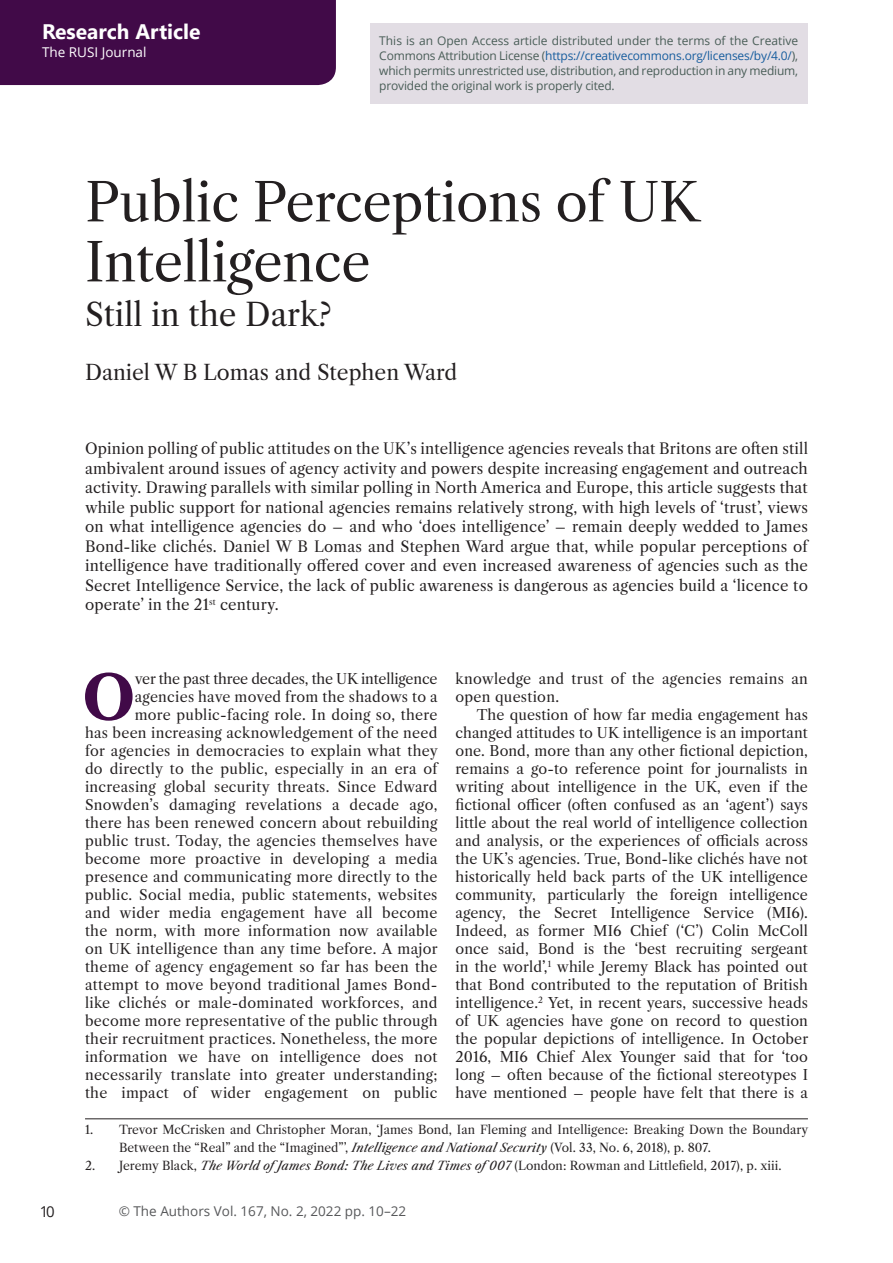
<style>
.page{position:relative;width:893px;height:1263px;background:#fff}
.page>*{position:absolute;margin:0;border:0;box-sizing:border-box;transform-origin:0 0}
.t1{font:700 61.05px "Libre Caslon Text";color:#410a48}
.t2{font:52.5px/60px "Libre Caslon Text";letter-spacing:-.01em;color:#231f20}
.t3{font:31.5px "Libre Caslon Text";color:#231f20}
.t4{font:21px "Libre Caslon Text";color:#231f20}
.t5{font:700 21px "Segoe UI";color:#fff}
.t6{font:15px/19.5px "Libre Caslon Text";letter-spacing:.01em;color:#231f20;text-align:justify}
.t7{font:15px "Open Sans";color:#231f20}
.t8{font:14.25px/18px "Libre Caslon Text";letter-spacing:.02em;color:#231f20;text-align:right}
.t9{font:13.5px "Open Sans";color:#57585a}
.t10{font:13.5px "Open Sans";color:#fff}
.t11{font:12px/18px "Libre Caslon Text";letter-spacing:.005em;color:#231f20}
.t12{font:12px/15px "Open Sans";letter-spacing:-.015em;color:#495d57;text-align:justify}
.s1{color:#175d9e}
.s2{font-style:italic}
</style>
<div class="page">
<div style="left:0;top:0;width:336px;height:85px;background:#410a48"></div>
<div style="left:371px;top:23px;width:437px;height:81px;background:#e2dde4"></div>
<hr style="left:85px;top:1118px;width:723px;height:1px;background:#231f20">
<h3 class="t5" style="left:42px;top:11px;width:160px">Research Article</h3>
<p class="t10" style="left:42px;top:43px;width:106px">The RUSI Journal</p>
<p class="t12" style="left:379px;top:33px;width:420px">This is an Open Access article distributed under the terms of the Creative Commons Attribution License (<span class="s1">https://creativecommons.org/licenses/by/4.0/</span>), which permits unrestricted use, distribution, and reproduction in any medium, provided the original work is properly cited.</p>
<h2 class="t2" style="left:85px;top:173px;width:616px">Public Perceptions of UK<br>Intelligence</h2>
<h3 class="t3" style="left:85px;top:295px;width:248px">Still in the Dark?</h3>
<h3 class="t4" style="left:85px;top:359px;width:374px">Daniel W B Lomas and Stephen Ward</h3>
<p class="t6" style="left:85px;top:439px;width:724px">Opinion polling of public attitudes on the UK’s intelligence agencies reveals that Britons are often still ambivalent around issues of agency activity and powers despite increasing engagement and outreach activity. Drawing parallels with similar polling in North America and Europe, this article suggests that while public support for national agencies remains relatively strong, with high levels of ‘trust’, views on what intelligence agencies do – and who ‘does intelligence’ – remain deeply wedded to James Bond-like clichés. Daniel W B Lomas and Stephen Ward argue that, while popular perceptions of intelligence have traditionally offered cover and even increased awareness of agencies such as the Secret Intelligence Service, the lack of public awareness is dangerous as agencies build a ‘licence to operate’ in the 21<sup>st</sup> century.</p>
<p class="t7" style="left:40px;top:1201px;width:17px">10</p>
<p class="t8" style="left:85px;top:670px;width:354px">ver the past three decades, the UK intelligence agencies have moved from the shadows to a<br>more public-facing role. In doing so, there<br>has been increasing acknowledgement of the need for agencies in democracies to explain what they do directly to the public, especially in an era of increasing global security threats. Since Edward Snowden’s damaging revelations a decade ago, there has been renewed concern about rebuilding public trust. Today, the agencies themselves have become more proactive in developing a media presence and communicating more directly to the public. Social media, public statements, websites and wider media engagement have all become the norm, with more information now available on UK intelligence than any time before. A major theme of agency engagement so far has been the attempt to move beyond traditional James Bond&shy;like clichés or male-dominated workforces, and become more representative of the public through their recruitment practices. Nonetheless, the more information we have on intelligence does not necessarily translate into greater understanding; the impact of wider engagement on public</p>
<p class="t11" style="left:119px;top:1121px;width:691px;text-indent:-34px">1. Trevor McCrisken and Christopher Moran, ‘James Bond, Ian Fleming and Intelligence: Breaking Down the Boundary<br>Between the “Real” and the “Imagined”’, <span class="s2">Intelligence and National Security</span> (Vol. 33, No. 6, 2018), p. 807.</p>
<p class="t11" style="left:85px;top:1157px;width:698px">2. Jeremy Black, <span class="s2">The World ofJames Bond: The Lives and Times of007</span> (London: Rowman and Littlefield, 2017), p. xiii.</p>
<p class="t8" style="left:455px;top:670px;width:354px;text-align:left">knowledge and trust of the agencies remains an open question.</p>
<p class="t8" style="left:455px;top:706px;width:354px;text-align:justify;text-indent:21px">The question of how far media engagement has changed attitudes to UK intelligence is an important one. Bond, more than any other fictional depiction, remains a go-to reference point for journalists in writing about intelligence in the UK, even if the fictional officer (often confused as an ‘agent’) says little about the real world of intelligence collection and analysis, or the experiences of officials across the UK’s agencies. True, Bond-like clichés have not historically held back parts of the UK intelligence community, particularly the foreign intelligence agency, the Secret Intelligence Service (MI6).<br>Indeed, as former MI6 Chief (‘C’) Colin McColl once said, Bond is the ‘best recruiting sergeant in the world’,<sup>1</sup> while Jeremy Black has pointed out that Bond contributed to the reputation of British intelligence.<sup>2</sup> Yet, in recent years, successive heads of UK agencies have gone on record to question the popular depictions of intelligence. In October 2016, MI6 Chief Alex Younger said that for ‘too long – often because of the fictional stereotypes I have mentioned – people have felt that there is a</p>
<h1 class="t1" style="left:82px;top:661px;width:55px">O</h1>
<p class="t9" style="left:119px;top:1202px;width:289px">© The Authors Vol. 167, No. 2, 2022 pp. 10–22</p>
</div>
